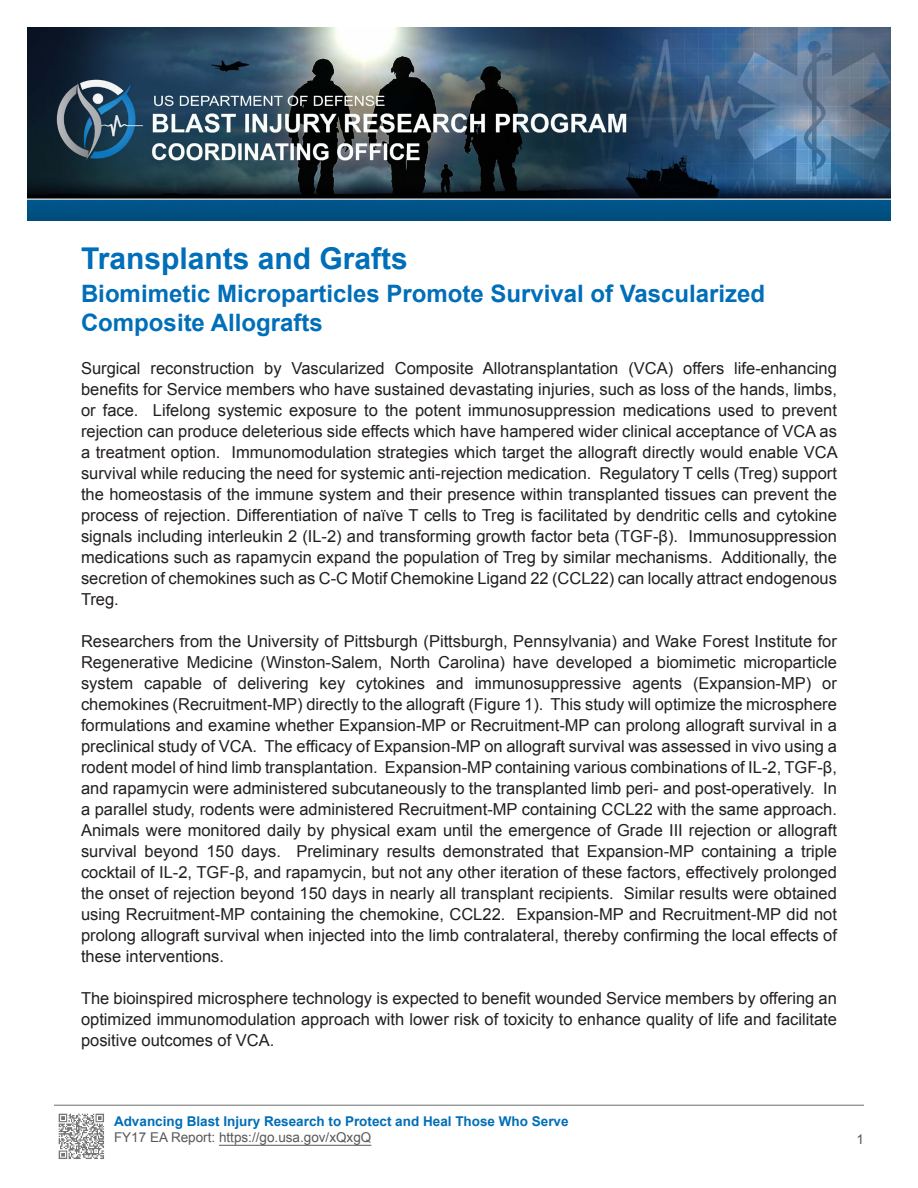
<style>
.page{position:relative;width:918px;height:1188px;background:#fff}
.page>*{position:absolute;margin:0;border:0;box-sizing:border-box;transform-origin:0 0}
.t1{font:700 30px "Arial";color:#006eb8}
.t2{font:700 24px/28.8px "Arial";color:#006eb8}
.t3{font:16.5px/21px "Arial";color:#231f20;text-align:justify}
.t4{font:700 13.5px "Arial";color:#006eb8}
.t5{font:13.5px "Arial";color:#57585a}
</style>
<div class="page">
<img style="left:27px;top:27px;width:864px;height:193px">
<hr style="left:219px;top:1145px;width:152px;height:1px;background:#57585a">
<img style="left:58px;top:1113px;width:46px;height:46px">
<hr style="left:54px;top:1105px;width:810px;height:1px;background:#6c6d70">
<p class="t1" style="left:81px;top:239px;width:328px">Transplants and Grafts</p>
<p class="t2" style="left:81px;top:280px;width:686px">Biomimetic Microparticles Promote Survival of Vascularized<br>Composite Allografts</p>
<p class="t3" style="left:81px;top:358px;width:758px">Surgical reconstruction by Vascularized Composite Allotransplantation (VCA) offers life-enhancing benefits for Service members who have sustained devastating injuries, such as loss of the hands, limbs, or face. Lifelong systemic exposure to the potent immunosuppression medications used to prevent rejection can produce deleterious side effects which have hampered wider clinical acceptance of VCA as a treatment option. Immunomodulation strategies which target the allograft directly would enable VCA survival while reducing the need for systemic anti-rejection medication. Regulatory T cells (Treg) support the homeostasis of the immune system and their presence within transplanted tissues can prevent the process of rejection. Differentiation of naïve T cells to Treg is facilitated by dendritic cells and cytokine signals including interleukin 2 (IL-2) and transforming growth factor beta (TGF-β). Immunosuppression medications such as rapamycin expand the population of Treg by similar mechanisms. Additionally, the secretion of chemokines such as C-C Motif Chemokine Ligand 22 (CCL22) can locally attract endogenous Treg.</p>
<p class="t3" style="left:81px;top:631px;width:758px">Researchers from the University of Pittsburgh (Pittsburgh, Pennsylvania) and Wake Forest Institute for Regenerative Medicine (Winston-Salem, North Carolina) have developed a biomimetic microparticle system capable of delivering key cytokines and immunosuppressive agents (Expansion-MP) or chemokines (Recruitment-MP) directly to the allograft (Figure 1). This study will optimize the microsphere formulations and examine whether Expansion-MP or Recruitment-MP can prolong allograft survival in a preclinical study of VCA. The efficacy of Expansion-MP on allograft survival was assessed in vivo using a rodent model of hind limb transplantation. Expansion-MP containing various combinations of IL-2, TGF-β, and rapamycin were administered subcutaneously to the transplanted limb peri- and post-operatively. In a parallel study, rodents were administered Recruitment-MP containing CCL22 with the same approach.<br>Animals were monitored daily by physical exam until the emergence of Grade III rejection or allograft survival beyond 150 days. Preliminary results demonstrated that Expansion-MP containing a triple cocktail of IL-2, TGF-β, and rapamycin, but not any other iteration of these factors, effectively prolonged the onset of rejection beyond 150 days in nearly all transplant recipients. Similar results were obtained using Recruitment-MP containing the chemokine, CCL22. Expansion-MP and Recruitment-MP did not prolong allograft survival when injected into the limb contralateral, thereby confirming the local effects of these interventions.</p>
<p class="t3" style="left:81px;top:988px;width:757px">The bioinspired microsphere technology is expected to benefit wounded Service members by offering an optimized immunomodulation approach with lower risk of toxicity to enhance quality of life and facilitate positive outcomes of VCA.</p>
<p class="t4" style="left:114px;top:1112px;width:456px">Advancing Blast Injury Research to Protect and Heal Those Who Serve</p>
<p class="t5" style="left:114px;top:1129px;width:259px">FY17 EA Report: https://go.usa.gov/xQxgQ</p>
<p class="t5" style="left:856px;top:1130px;width:9px">1</p>
</div>
